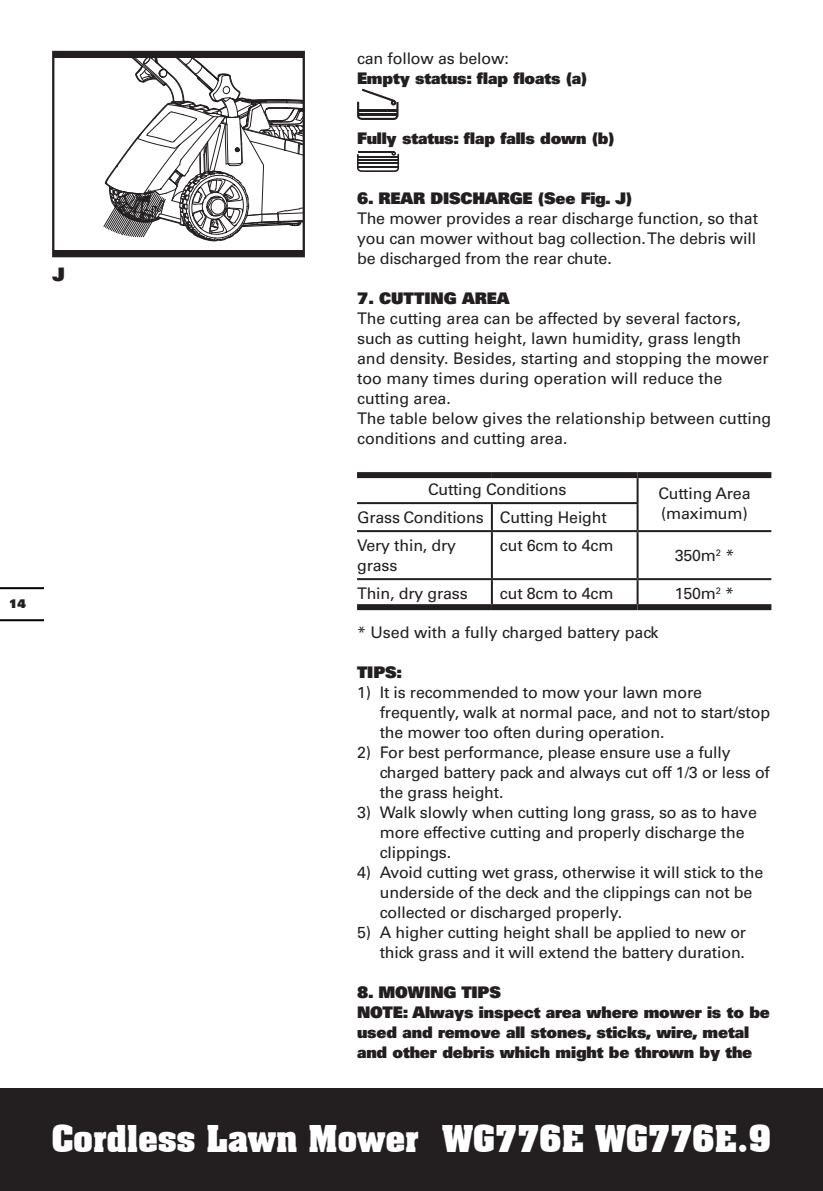
<style>
.page{position:relative;width:823px;height:1191px;background:#fff}
.page>*{position:absolute;margin:0;border:0;box-sizing:border-box;transform-origin:0 0}
.t1{font:700 36px "Aachen BT";letter-spacing:-.025em;color:#fff}
.t2{font:900 18.6px "Univers";color:#231f20}
.t3{font:16px/20px "Univers";letter-spacing:-.01em;color:#231f20}
.t4{font:900 16px/20px "Univers";letter-spacing:-.01em;color:#231f20}
.t5{font:900 12px "Univers";color:#231f20}
</style>
<div class="page">
<div style="left:0;top:1089px;width:822px;height:102px;background:#231f20"></div>
<hr style="left:0;top:619px;width:43px;height:2px;background:#000">
<hr style="left:0;top:587px;width:43px;height:2px;background:#000">
<svg style="left:357px;top:89px;width:41px;height:31px"></svg>
<svg style="left:357px;top:151px;width:42px;height:21px"></svg>
<div style="left:357px;top:472px;width:134px;height:6px;background:#231f20"></div>
<div style="left:491px;top:472px;width:146px;height:6px;background:#231f20"></div>
<hr style="left:490px;top:580px;width:2px;height:24px;background:#231f20">
<div style="left:357px;top:604px;width:134px;height:6px;background:#231f20"></div>
<div style="left:491px;top:604px;width:146px;height:6px;background:#231f20"></div>
<hr style="left:357px;top:502px;width:134px;height:2px;background:#231f20">
<hr style="left:491px;top:502px;width:147px;height:2px;background:#231f20">
<hr style="left:490px;top:504px;width:2px;height:26px;background:#231f20">
<hr style="left:490px;top:532px;width:2px;height:46px;background:#231f20">
<hr style="left:357px;top:530px;width:134px;height:2px;background:#231f20">
<hr style="left:491px;top:530px;width:146px;height:2px;background:#231f20">
<hr style="left:357px;top:578px;width:134px;height:2px;background:#231f20">
<hr style="left:491px;top:578px;width:146px;height:2px;background:#231f20">
<hr style="left:636px;top:478px;width:2px;height:24px;background:#231f20">
<div style="left:637px;top:472px;width:134px;height:6px;background:#231f20"></div>
<hr style="left:636px;top:580px;width:2px;height:24px;background:#231f20">
<div style="left:637px;top:604px;width:134px;height:6px;background:#231f20"></div>
<hr style="left:636px;top:504px;width:2px;height:26px;background:#231f20">
<hr style="left:636px;top:532px;width:2px;height:46px;background:#231f20">
<hr style="left:637px;top:530px;width:134px;height:2px;background:#231f20">
<hr style="left:637px;top:578px;width:134px;height:2px;background:#231f20">
<svg style="left:103px;top:58px;width:199px;height:183px"></svg>
<div style="left:52px;top:51px;width:253px;height:206px;border:2px solid #231f20"></div>
<div style="left:53px;top:52px;width:250px;height:6px;background:#231f20"></div>
<div style="left:53px;top:250px;width:250px;height:6px;background:#231f20"></div>
<p class="t5" style="left:9px;top:595px;width:18px">14</p>
<p class="t3" style="left:357px;top:48px;width:153px">can follow as below:</p>
<p class="t4" style="left:357px;top:68px;width:232px">Empty status: flap floats (a)</p>
<p class="t2" style="left:52px;top:262px;width:14px">J</p>
<p class="t4" style="left:357px;top:128px;width:259px">Fully status: flap falls down (b)</p>
<p class="t4" style="left:357px;top:188px;width:276px">6. REAR DISCHARGE (See Fig. J)</p>
<p class="t3" style="left:357px;top:208px;width:402px;text-align:justify">The mower provides a rear discharge function, so that you can mower without bag collection. The debris will be discharged from the rear chute.</p>
<p class="t4" style="left:357px;top:288px;width:154px">7. CUTTING AREA</p>
<p class="t3" style="left:357px;top:308px;width:415px">The cutting area can be affected by several factors, such as cutting height, lawn humidity, grass length and density. Besides, starting and stopping the mower too many times during operation will reduce the cutting area.<br>The table below gives the relationship between cutting conditions and cutting area.</p>
<p class="t3" style="left:428px;top:479px;width:140px">Cutting Conditions</p>
<p class="t3" style="left:658px;top:483px;width:94px">Cutting Area</p>
<p class="t3" style="left:357px;top:507px;width:251px">Grass Conditions Cutting Height</p>
<p class="t3" style="left:660px;top:503px;width:88px">(maximum)</p>
<p class="t3" style="left:357px;top:535px;width:100px">Very thin, dry grass</p>
<p class="t3" style="left:499px;top:535px;width:115px">cut 6cm to 4cm</p>
<p class="t2" style="left:353px;top:523px;width:30px">N1</p>
<p class="t3" style="left:674px;top:545px;width:61px">350m<sup>2</sup> *</p>
<p class="t3" style="left:357px;top:583px;width:112px">Thin, dry grass</p>
<p class="t3" style="left:499px;top:583px;width:115px">cut 8cm to 4cm</p>
<p class="t3" style="left:674px;top:583px;width:61px">150m<sup>2</sup> *</p>
<p class="t3" style="left:357px;top:622px;width:303px">* Used with a fully charged battery pack</p>
<p class="t4" style="left:357px;top:662px;width:46px">TIPS:</p>
<p class="t3" style="left:379px;top:682px;width:391px;text-indent:-23px">1) It is recommended to mow your lawn more frequently, walk at normal pace, and not to start/stop the mower too often during operation.</p>
<p class="t3" style="left:379px;top:742px;width:391px;text-indent:-23px">2) For best performance, please ensure use a fully charged battery pack and always cut off 1/3 or less of the grass height.</p>
<p class="t3" style="left:379px;top:802px;width:378px;text-indent:-23px">3) Walk slowly when cutting long grass, so as to have more effective cutting and properly discharge the clippings.</p>
<p class="t3" style="left:379px;top:862px;width:385px;text-indent:-23px">4) Avoid cutting wet grass, otherwise it will stick to the underside of the deck and the clippings can not be collected or discharged properly.</p>
<p class="t3" style="left:357px;top:922px;width:390px;text-align:right">5) A higher cutting height shall be applied to new or thick grass and it will extend the battery duration.</p>
<p class="t4" style="left:357px;top:982px;width:414px">8. MOWING TIPS<br>NOTE: Always inspect area where mower is to be used and remove all stones, sticks, wire, metal and other debris which might be thrown by the</p>
<p class="t2" style="left:353px;top:784px;width:30px">N2</p>
<h1 class="t1" style="left:51px;top:1116px;width:722px">Cordless Lawn Mower WG776E WG776E.9</h1>
</div>
